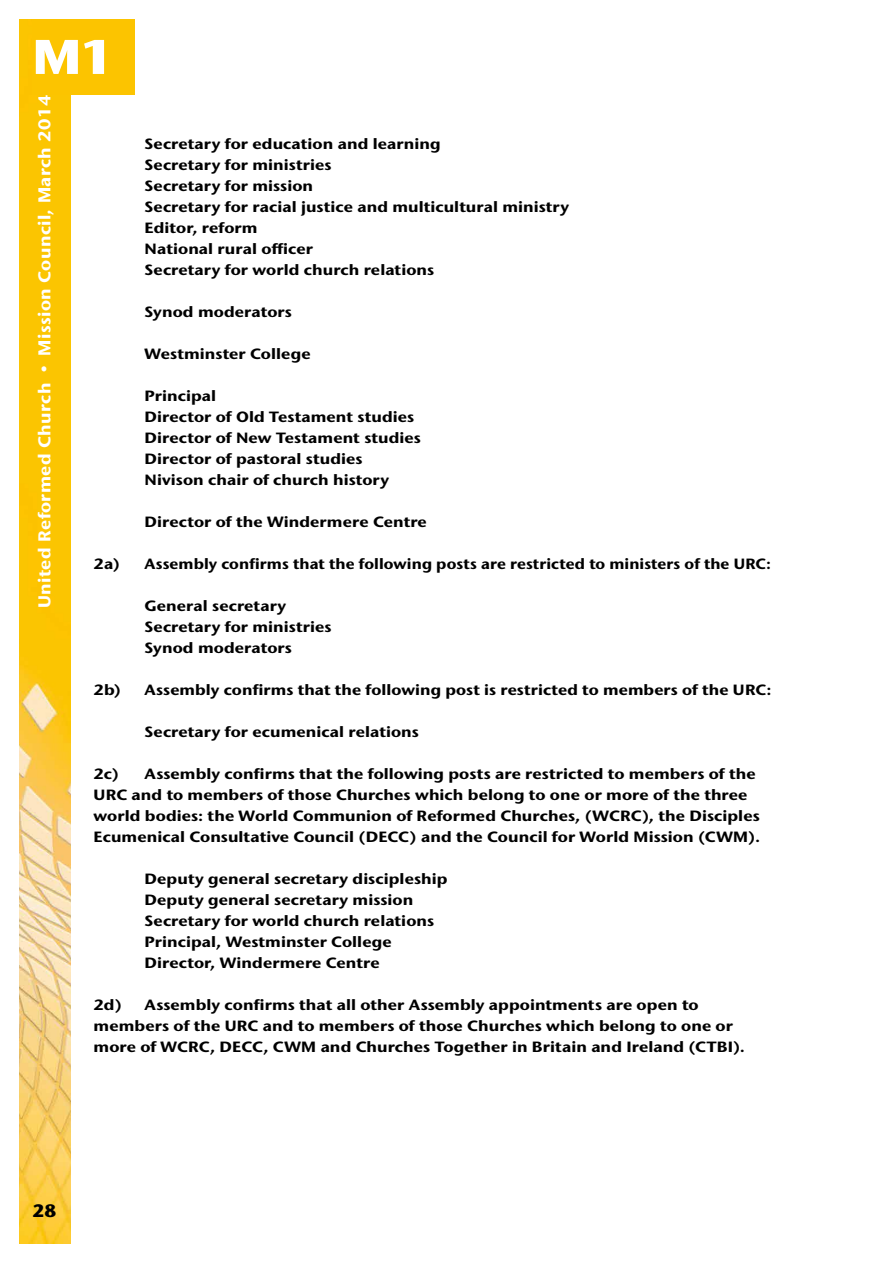
<style>
.page{position:relative;width:893px;height:1263px;background:#fff}
.page>*{position:absolute;margin:0;border:0;box-sizing:border-box;transform-origin:0 0}
.main_side_head_copy{font:800 48.6px "Stone Sans IIITC Std";color:#fff;scale:1.11 1}
.t1{font:800 18px "Stone Sans IIITC Std";color:#000}
.t2{font:700 17.1px "Stone Sans IIITC Std";letter-spacing:.02em;color:#fff;scale:1.05 1}
.t3{font:700 14.85px/21px "Stone Sans IIITC Std";letter-spacing:.005em;color:#000;scale:1.11 1}
</style>
<div class="page">
<img style="left:19px;top:19px;width:51px;height:1225px">
<div style="left:32px;top:19px;width:102px;height:76px;background:#fcc400"></div>
<p class="main_side_head_copy" style="left:32px;top:25px;width:76px">M1</p>
<p class="t2" style="left:34px;top:608px;width:491px;rotate:-90deg">United Reformed Church • Mission Council, March 2014</p>
<p class="t3" style="left:145px;top:133px;width:268px">Secretary for education and learning</p>
<p class="t3" style="left:145px;top:154px;width:170px">Secretary for ministries</p>
<p class="t3" style="left:145px;top:175px;width:153px">Secretary for mission</p>
<p class="t3" style="left:145px;top:196px;width:384px">Secretary for racial justice and multicultural ministry</p>
<p class="t3" style="left:145px;top:217px;width:103px">Editor, reform</p>
<p class="t3" style="left:145px;top:238px;width:153px">National rural officer</p>
<p class="t3" style="left:145px;top:259px;width:262px">Secretary for world church relations</p>
<p class="t3" style="left:145px;top:301px;width:134px">Synod moderators</p>
<p class="t3" style="left:145px;top:343px;width:151px">Westminster College</p>
<p class="t3" style="left:145px;top:385px;width:66px">Principal</p>
<p class="t3" style="left:145px;top:406px;width:244px">Director of Old Testament studies</p>
<p class="t3" style="left:145px;top:427px;width:251px">Director of New Testament studies</p>
<p class="t3" style="left:145px;top:448px;width:198px">Director of pastoral studies</p>
<p class="t3" style="left:145px;top:469px;width:222px">Nivison chair of church history</p>
<p class="t3" style="left:145px;top:511px;width:256px">Director of the Windermere Centre</p>
<p class="t3" style="left:94px;top:553px;width:612px">2a) Assembly confirms that the following posts are restricted to ministers of the URC:</p>
<p class="t3" style="left:145px;top:595px;width:129px">General secretary</p>
<p class="t3" style="left:145px;top:616px;width:170px">Secretary for ministries</p>
<p class="t3" style="left:145px;top:637px;width:134px">Synod moderators</p>
<p class="t3" style="left:94px;top:679px;width:612px">2b) Assembly confirms that the following post is restricted to members of the URC:</p>
<p class="t3" style="left:145px;top:721px;width:249px">Secretary for ecumenical relations</p>
<p class="t3" style="left:94px;top:763px;width:602px">2c) Assembly confirms that the following posts are restricted to members of the URC and to members of those Churches which belong to one or more of the three world bodies: the World Communion of Reformed Churches, (WCRC), the Disciples Ecumenical Consultative Council (DECC) and the Council for World Mission (CWM).</p>
<p class="t3" style="left:145px;top:868px;width:274px">Deputy general secretary discipleship</p>
<p class="t3" style="left:145px;top:889px;width:244px">Deputy general secretary mission</p>
<p class="t3" style="left:145px;top:910px;width:262px">Secretary for world church relations</p>
<p class="t3" style="left:145px;top:931px;width:224px">Principal, Westminster College</p>
<p class="t3" style="left:145px;top:952px;width:213px">Director, Windermere Centre</p>
<p class="t3" style="left:94px;top:994px;width:588px">2d) Assembly confirms that all other Assembly appointments are open to members of the URC and to members of those Churches which belong to one or more of WCRC, DECC, CWM and Churches Together in Britain and Ireland (CTBI).</p>
<p class="t1" style="left:33px;top:1199px;width:26px">28</p>
</div>
